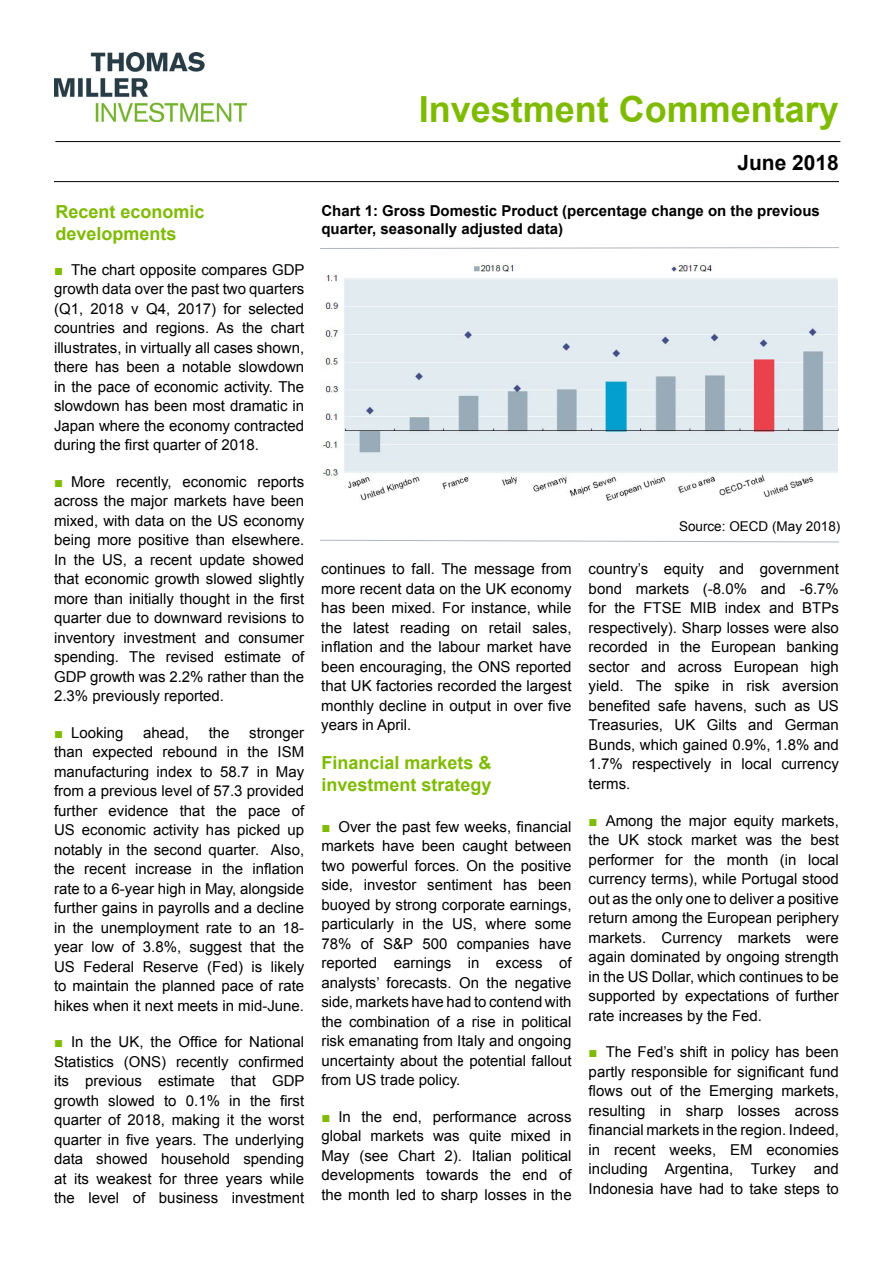
<style>
.page{position:relative;width:893px;height:1263px;background:#fff}
.page>*{position:absolute;margin:0;border:0;box-sizing:border-box;transform-origin:0 0}
.t1{font:700 36px "Arial";color:#7ebb00}
.t2{font:700 21px "Arial";color:#000}
.t3{font:700 18px/21.6px "Arial";color:#7ebb00}
.t4{font:15px/19.5px "Arial";color:#000;text-align:justify}
.t5{font:700 15px/18px "Arial";color:#000}
.t6{font:13.5px "Arial";color:#000}
.s1{color:#7fbb00}
</style>
<div class="page">
<img style="left:54px;top:52px;width:193px;height:70px">
<hr style="left:55px;top:141px;width:785px;height:1px;background:#000">
<hr style="left:54px;top:181px;width:785px;height:1px;background:#000">
<svg style="left:320px;top:539px;width:519px;height:4px"></svg>
<img style="left:322px;top:264px;width:517px;height:237px">
<svg style="left:320px;top:247px;width:519px;height:2px"></svg>
<h1 class="t1" style="left:419px;top:85px;width:422px">Investment Commentary</h1>
<h2 class="t2" style="left:737px;top:149px;width:103px">June 2018</h2>
<p class="t3" style="left:55px;top:202px;width:151px">Recent economic developments</p>
<p class="t5" style="left:321px;top:202px;width:500px">Chart 1: Gross Domestic Product (percentage change on the previous quarter, seasonally adjusted data)</p>
<p class="t4" style="left:54px;top:260px;width:252px"><span class="s1">■</span> The chart opposite compares GDP growth data over the past two quarters (Q1, 2018 v Q4, 2017) for selected countries and regions. As the chart illustrates, in virtually all cases shown, there has been a notable slowdown in the pace of economic activity. The slowdown has been most dramatic in Japan where the economy contracted during the first quarter of 2018.</p>
<p class="t4" style="left:54px;top:472px;width:252px"><span class="s1">■</span> More recently, economic reports across the major markets have been mixed, with data on the US economy being more positive than elsewhere.<br>In the US, a recent update showed that economic growth slowed slightly more than initially thought in the first quarter due to downward revisions to inventory investment and consumer spending. The revised estimate of GDP growth was 2.2% rather than the 2.3% previously reported.</p>
<p class="t4" style="left:54px;top:723px;width:71px"><span class="s1">■</span> Looking</p>
<p class="t4" style="left:143px;top:723px;width:47px">ahead,</p>
<p class="t4" style="left:209px;top:723px;width:22px">the</p>
<p class="t4" style="left:54px;top:723px;width:252px;text-indent:195px">stronger than expected rebound in the ISM manufacturing index to 58.7 in May from a previous level of 57.3 provided further evidence that the pace of US economic activity has picked up notably in the second quarter. Also, the recent increase in the inflation rate to a 6-year high in May, alongside further gains in payrolls and a decline in the unemployment rate to an 18- year low of 3.8%, suggest that the US Federal Reserve (Fed) is likely to maintain the planned pace of rate hikes when it next meets in mid-June.</p>
<p class="t4" style="left:54px;top:1032px;width:252px"><span class="s1">■</span> In the UK, the Office for National Statistics (ONS) recently confirmed its previous estimate that GDP growth slowed to 0.1% in the first quarter of 2018, making it the worst quarter in five years. The underlying data showed household spending at its weakest for three years while the level of business investment</p>
<p class="t4" style="left:321px;top:559px;width:252px">continues to fall. The message from more recent data on the UK economy has been mixed. For instance, while the latest reading on retail sales, inflation and the labour market have been encouraging, the ONS reported that UK factories recorded the largest monthly decline in output in over five years in April.</p>
<p class="t3" style="left:321px;top:752px;width:172px">Financial markets &amp; investment strategy</p>
<p class="t4" style="left:321px;top:817px;width:252px"><span class="s1">■</span> Over the past few weeks, financial markets have been caught between two powerful forces. On the positive side, investor sentiment has been buoyed by strong corporate earnings, particularly in the US, where some 78% of S&amp;P 500 companies have reported earnings in excess of analysts’ forecasts. On the negative side, markets have had to contend with the combination of a rise in political risk emanating from Italy and ongoing uncertainty about the potential fallout from US trade policy.</p>
<p class="t4" style="left:321px;top:1107px;width:252px"><span class="s1">■</span> In the end, performance across global markets was quite mixed in May (see Chart 2). Italian political developments towards the end of the month led to sharp losses in the</p>
<p class="t6" style="left:679px;top:517px;width:163px">Source: OECD (May 2018)</p>
<p class="t4" style="left:589px;top:559px;width:252px">country’s equity and government bond markets (-8.0% and -6.7% for the FTSE MIB index and BTPs respectively). Sharp losses were also recorded in the European banking sector and across European high yield. The spike in risk aversion benefited safe havens, such as US Treasuries, UK Gilts and German Bunds, which gained 0.9%, 1.8% and 1.7% respectively in local currency terms.</p>
<p class="t4" style="left:589px;top:811px;width:252px"><span class="s1">■</span> Among the major equity markets, the UK stock market was the best performer for the month (in local currency terms), while Portugal stood out as the only one to deliver a positive return among the European periphery markets. Currency markets were again dominated by ongoing strength in the US Dollar, which continues to be supported by expectations of further rate increases by the Fed.</p>
<p class="t4" style="left:589px;top:1042px;width:252px"><span class="s1">■</span> The Fed’s shift in policy has been partly responsible for significant fund flows out of the Emerging markets, resulting in sharp losses across financial markets in the region. Indeed, in recent weeks, EM economies including Argentina, Turkey and Indonesia have had to take steps to</p>
</div>
